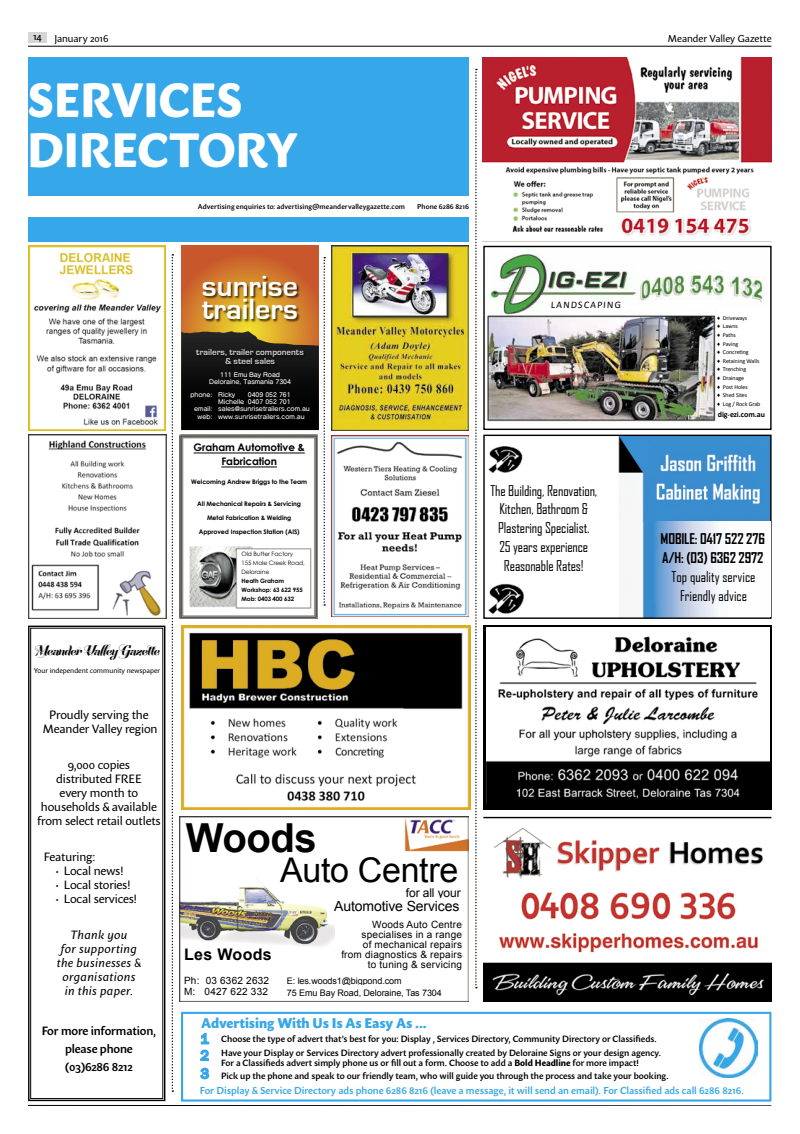
<style>
.page{position:relative;width:800px;height:1134px;background:#fff}
.page>*{position:absolute;margin:0;border:0;box-sizing:border-box;transform-origin:0 0}
.t1{font:800 48px/49.5px "Sharik Sans";letter-spacing:-.01em;color:#fff}
.t2{font:700 40px "Arial";letter-spacing:-.01em;color:#000}
.t3{font:34px "Arial";letter-spacing:-.01em;color:#000}
.t4{font:700 30px/23.2px "Eurostile";color:#fff}
.t5{font:700 16px "Arial";letter-spacing:.02em;color:#000}
.t6{font:14.2px/18.8px "Agency FB";letter-spacing:-.01em;color:#000;text-align:center}
.t7{font:700 14.2px/18.4px "Agency FB";letter-spacing:-.01em;color:#000}
.t8{font:900 14px "Sharik Sans";letter-spacing:-.01em;color:#36a7e9}
.t9{font:14px "Arial";letter-spacing:-.01em;color:#000}
.t10{font:12.5px "Festival Script Pro";letter-spacing:-.02em;color:#000}
.t11{font:12px/14px "Sharik Sans";letter-spacing:-.01em;color:#000;text-align:center}
.t12{font:italic 12px/14px "Sharik Sans";letter-spacing:.03em;color:#000;text-align:center}
.t13{font:600 12px/18px "Sharik Sans";letter-spacing:-.01em;color:#000;text-align:center}
.t14{font:12px "Arial";letter-spacing:-.01em;color:#000}
.t15{font:700 10.4px/14px "Century Gothic";letter-spacing:-.01em;color:#000;text-align:center}
.t16{font:10px/10px "Arial";letter-spacing:.02em;color:#000;text-align:right}
.t17{font:600 10px "Sharik Sans";color:#36a7e9}
.t18{font:10px "Sharik Sans";letter-spacing:-.005em;color:#000}
.t19{font:10px "Calibri";color:#000}
.t20{font:500 10px "Sharik Sans";color:#000}
.t21{font:600 9px/13.5px "Sharik Sans";color:#000}
.t22{font:9px/12px "Arial";letter-spacing:-.01em;color:#000}
.t23{font:700 9px/8.8px "Eurostile";color:rgb(255 255 255/.8);text-align:center}
.t24{font:700 8px "Calibri";letter-spacing:-.01em;color:#000}
.t25{font:600 7px "Sharik Sans";letter-spacing:.01em;color:#000}
.t26{font:7px "Sharik Sans";color:#000}
.t27{font:700 6.3px "Century Gothic";letter-spacing:-.01em;color:#000}
.t28{font:6px/7.2px "SCEPS3 Seurat JPN";color:#fff}
.t29{font:6px/8.6px "Calibri";letter-spacing:-.01em;color:#000}
.t30{font:6px/9px "Century Gothic";letter-spacing:-.01em;color:#000}
.t31{font:700 6px/9px "Century Gothic";letter-spacing:-.01em;color:#000}
.s1{font-family:"Arial"}
.s2{font-weight:800}
</style>
<div class="page">
<div style="left:28px;top:32px;width:19px;height:11px;background:#d6d6d6"></div>
<hr style="left:28px;top:46px;width:743px;height:1px;background:#000">
<svg style="left:28px;top:1105px;width:743px;height:1px"></svg>
<div style="left:28px;top:58px;width:441px;height:138px;background:#36a7e9"></div>
<svg style="left:171px;top:254px;width:2px;height:838px"></svg>
<svg style="left:475px;top:69px;width:1px;height:919px"></svg>
<svg style="left:483px;top:626px;width:288px;height:184px;background:#242424"></svg>
<img style="left:486px;top:628px;width:283px;height:177px">
<div style="left:181px;top:1012px;width:590px;height:90px;border:2px solid #36a7e9"></div>
<svg style="left:199px;top:1032px;width:11px;height:48px"></svg>
<img style="left:699px;top:1018px;width:57px;height:59px">
<img style="left:331px;top:246px;width:138px;height:184px">
<div style="left:28px;top:217px;width:441px;height:25px;background:#36a7e9"></div>
<img style="left:28px;top:246px;width:138px;height:184px">
<img style="left:331px;top:435px;width:138px;height:182px">
<img style="left:180px;top:435px;width:137px;height:184px">
<img style="left:179px;top:817px;width:290px;height:184px">
<div style="left:185px;top:819px;width:144px;height:37px;background:#fff"></div>
<div style="left:280px;top:854px;width:183px;height:31px;background:#fff"></div>
<div style="left:406px;top:884px;width:57px;height:16px;background:#fff"></div>
<div style="left:334px;top:898px;width:130px;height:16px;background:#fff"></div>
<div style="left:335px;top:920px;width:127px;height:52px;background:#fff"></div>
<div style="left:287px;top:974px;width:130px;height:13px;background:#fff"></div>
<div style="left:287px;top:986px;width:178px;height:13px;background:#fff"></div>
<div style="left:184px;top:949px;width:89px;height:50px;background:#fff"></div>
<img style="left:487px;top:254px;width:278px;height:168px">
<div style="left:483px;top:246px;width:288px;height:184px;border:1px solid #000"></div>
<div style="left:717px;top:310px;width:50px;height:97px;background:#fff"></div>
<div style="left:717px;top:411px;width:50px;height:10px;background:#fff"></div>
<div style="left:550px;top:300px;width:77px;height:11px;background:#fff"></div>
<img style="left:488px;top:437px;width:281px;height:180px">
<div style="left:483px;top:435px;width:288px;height:184px;border:1px solid #000"></div>
<div style="left:488px;top:477px;width:111px;height:104px;background:#fff"></div>
<img style="left:647px;top:521px;width:123px;height:96px">
<img style="left:29px;top:435px;width:137px;height:184px">
<svg style="left:28px;top:625px;width:138px;height:477px"></svg>
<div style="left:30px;top:628px;width:133px;height:471px;border:1px solid #000"></div>
<img style="left:482px;top:58px;width:289px;height:184px">
<img style="left:181px;top:626px;width:289px;height:184px">
<img style="left:483px;top:818px;width:288px;height:183px">
<hr style="left:483px;top:817px;width:288px;height:1px;background:#000">
<div style="left:181px;top:246px;width:138px;height:184px;background:#c9572c"></div>
<svg style="left:181px;top:257px;width:144px;height:349px"></svg>
<img style="left:181px;top:270px;width:138px;height:68px">
<div style="left:181px;top:347px;width:138px;height:30px;background:#141414"></div>
<p class="t20" style="left:33px;top:29px;width:10px">14</p>
<p class="t18" style="left:54px;top:32px;width:56px">January 2016</p>
<h1 class="t1" style="left:27px;top:74px;width:272px">SERVICES<br>DIRECTORY</h1>
<p class="t25" style="left:198px;top:201px;width:208px">Advertising enquiries to: advertising@meandervalleygazette.com</p>
<p class="t25" style="left:417px;top:201px;width:53px">Phone 6286 8216</p>
<h3 class="t10" style="left:34px;top:644px;width:127px">Meander Valley Gazette</h3>
<p class="t26" style="left:34px;top:665px;width:128px">Your independent community newspaper</p>
<h3 class="t4" style="left:202px;top:275px;width:97px">sunrise trailers</h3>
<p class="t23" style="left:196px;top:348px;width:109px">trailers, trailer components &amp; steel sales</p>
<p class="t28" style="left:218px;top:391px;width:93px">Ricky<br>Michelle sales@sunrisetrailers.com.au www.sunrisetrailers.com.au</p>
<p class="t28" style="left:209px;top:370px;width:83px;text-align:center">111 Emu Bay Road<br>Deloraine, Tasmania 7304</p>
<p class="t28" style="left:248px;top:391px;width:44px">0409 052 761<br>0407 052 701</p>
<p class="t28" style="left:190px;top:391px;width:24px">phone:</p>
<p class="t28" style="left:194px;top:405px;width:20px;text-align:center">email: web:</p>
<p class="t15" style="left:193px;top:440px;width:113px">Graham Automotive &amp;<br>Fabrication</p>
<p class="t27" style="left:191px;top:477px;width:117px">Welcoming Andrew Briggs to the Team</p>
<p class="t27" style="left:197px;top:499px;width:105px">All Mechanical Repairs &amp; Servicing</p>
<p class="t27" style="left:207px;top:513px;width:86px">Metal Fabrication &amp; Welding</p>
<p class="t27" style="left:199px;top:527px;width:102px">Approved Inspection Station (AIS)</p>
<p class="t30" style="left:241px;top:550px;width:65px">Old Butter Factory<br>155 Mole Creek Road,<br>Deloraine</p>
<p class="t31" style="left:241px;top:576px;width:63px">Heath Graham<br>Workshop: 63 622 955<br>Mob: 0403 400 632</p>
<p class="t19" style="left:550px;top:298px;width:72px">LANDSCAPING</p>
<h3 class="t6" style="left:490px;top:481px;width:108px">The Building, Renovation,<br>Kitchen, Bathroom &amp;<br>Plastering Specialist.<br>25 years experience<br>Reasonable Rates!</h3>
<p class="t18" style="left:667px;top:32px;width:105px">Meander Valley Gazette</p>
<p class="t29" style="left:717px;top:314px;width:45px"><span class="s1">♦</span> Driveways<br><span class="s1">♦</span> Lawns<br><span class="s1">♦</span> Paths<br><span class="s1">♦</span> Paving<br><span class="s1">♦</span> Concreting<br><span class="s1">♦</span> Retaining Walls <span class="s1">♦</span> Trenching<br><span class="s1">♦</span> Drainage<br><span class="s1">♦</span> Post Holes<br><span class="s1">♦</span> Shed Sites<br><span class="s1">♦</span> Log / Rock Grab</p>
<p class="t24" style="left:717px;top:409px;width:49px">dig-ezi.com.au</p>
<h3 class="t7" style="left:660px;top:529px;width:106px">MOBILE: 0417 522 276<br>A/H: (03) 6362 2972</h3>
<h3 class="t6" style="left:671px;top:567px;width:85px">Top quality service<br>Friendly advice</h3>
<h3 class="t11" style="left:43px;top:708px;width:116px">Proudly serving the<br>Meander Valley region</h3>
<h3 class="t11" style="left:37px;top:758px;width:125px">9,000 copies<br>distributed FREE<br>every month to households &amp; available from select retail outlets</h3>
<h3 class="t11" style="left:44px;top:850px;width:53px">Featuring:</h3>
<h3 class="t11" style="left:55px;top:864px;width:70px">• Local news!</h3>
<h3 class="t11" style="left:55px;top:878px;width:77px">• Local stories!</h3>
<h3 class="t11" style="left:55px;top:892px;width:83px">• Local services!</h3>
<h3 class="t12" style="left:57px;top:928px;width:85px">Thank you<br>for supporting the businesses &amp; organisations in this paper.</h3>
<h3 class="t13" style="left:42px;top:1022px;width:116px">For more information, please phone (03)6286 8212</h3>
<h2 class="t2" style="left:185px;top:811px;width:132px">Woods</h2>
<h3 class="t3" style="left:280px;top:848px;width:180px">Auto Centre</h3>
<h3 class="t14" style="left:406px;top:885px;width:56px">for all your</h3>
<h3 class="t9" style="left:334px;top:897px;width:127px">Automotive Services</h3>
<p class="t16" style="left:341px;top:919px;width:122px">Woods Auto Centre specialises in a range<br>of mechanical repairs from diagnostics &amp; repairs to tuning &amp; servicing</p>
<p class="t22" style="left:287px;top:975px;width:156px">E: les.woods1@bigpond.com<br>75 Emu Bay Road, Deloraine, Tas 7304</p>
<h3 class="t5" style="left:184px;top:944px;width:89px">Les Woods</h3>
<p class="t16" style="left:184px;top:975px;width:86px;line-height:11px;text-align:left">Ph: 03 6362 2632<br>M: 0427 622 332</p>
<h3 class="t8" style="left:201px;top:1013px;width:227px">Advertising With Us Is As Easy As ...</h3>
<p class="t21" style="left:221px;top:1032px;width:441px">Choose the type of advert that’s best for you: Display , Services Directory, Community Directory or Classifieds.<br>Have your Display or Services Directory advert professionally created by Deloraine Signs or your design agency.</p>
<p class="t21" style="left:221px;top:1055px;width:419px">For a Classifieds advert simply phone us or fill out a form. Choose to add a <span class="s2">Bold Headline</span> for more impact!</p>
<p class="t17" style="left:200px;top:1084px;width:545px">For Display &amp; Service Directory ads phone 6286 8216 (leave a message, it will send an email). For Classified ads call 6286 8216.</p>
<p class="t21" style="left:221px;top:1069px;width:448px">Pick up the phone and speak to our friendly team, who will guide you through the process and take your booking.</p>
</div>
